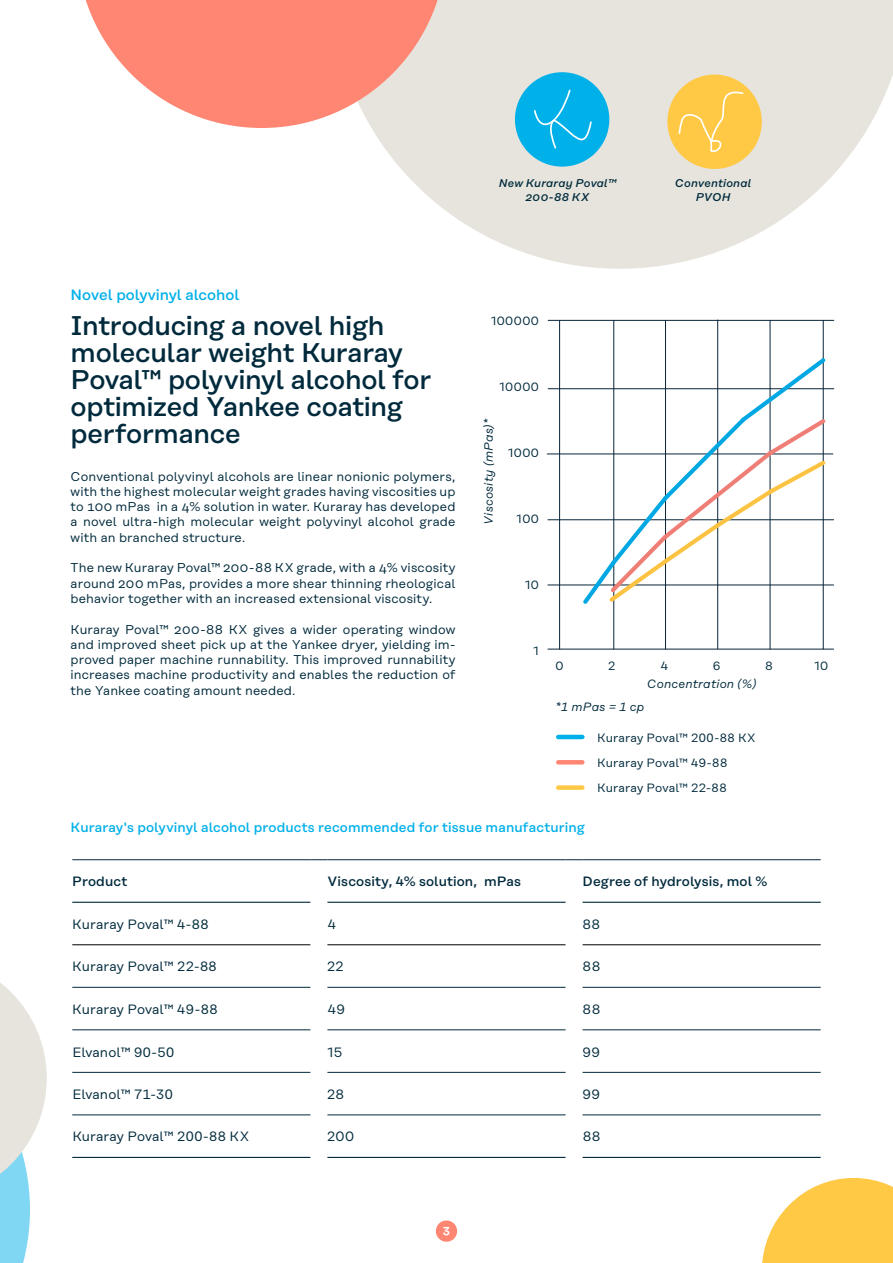
<style>
.page{position:relative;width:893px;height:1263px;background:#fff}
.page>*{position:absolute;margin:0;border:0;box-sizing:border-box;transform-origin:0 0}
.t1{font:500 27px/27px "Rational Text";letter-spacing:-.015em;color:#002a3c}
.t2{font:500 15px "Rational Text";color:#00b0e9}
.t3{font:13.5px "Rational Text";color:#002a3c}
.t4{font:500 13.5px "Rational Text";letter-spacing:.01em;color:#00b0e9}
.t5{font:500 13.5px "Rational Text";letter-spacing:.01em;color:#002a3c}
.t6{font:12.75px/15.3px "Rational Text";letter-spacing:.01em;color:#002a3c;text-align:justify}
.t7{font:12px/25.3px "Rational Text";letter-spacing:.01em;color:#002a3c}
.t8{font:italic 12px "Rational Text";letter-spacing:.02em;color:#002a3c}
.t9{font:600 12px "Rational Text";color:#fff}
.t10{font:italic 500 11.25px/13.5px "Rational Text";letter-spacing:.015em;color:#002a3c;text-align:center}
</style>
<div class="page">
<svg style="left:372px;top:0;width:521px;height:269px;fill:#e6e4dc"></svg>
<svg style="left:0;top:983px;width:47px;height:280px"></svg>
<svg style="left:85px;top:0;width:361px;height:128px;fill:#ff8672"></svg>
<svg style="left:762px;top:1178px;width:131px;height:85px"></svg>
<div style="left:515px;top:72px;width:94px;height:95px;background:#00b0e9;border-radius:50%"></div>
<svg style="left:523px;top:69px;width:94px;height:110px"></svg>
<div style="left:667px;top:75px;width:95px;height:94px;background:#ffc845;border-radius:50%"></div>
<svg style="left:667px;top:75px;width:83px;height:94px"></svg>
<hr style="left:72px;top:859px;width:238px;height:1px;background:#002a3c">
<svg style="left:310px;top:859px;width:17px;height:1px"></svg>
<hr style="left:327px;top:859px;width:239px;height:1px;background:#002a3c">
<svg style="left:566px;top:859px;width:17px;height:1px"></svg>
<hr style="left:583px;top:859px;width:238px;height:1px;background:#002a3c">
<hr style="left:72px;top:902px;width:238px;height:1px;background:#002a3c">
<hr style="left:327px;top:902px;width:239px;height:1px;background:#002a3c">
<hr style="left:583px;top:902px;width:238px;height:1px;background:#002a3c">
<hr style="left:72px;top:944px;width:238px;height:1px;background:#000">
<hr style="left:327px;top:944px;width:239px;height:1px;background:#000">
<hr style="left:72px;top:987px;width:238px;height:1px;background:#002a3c">
<hr style="left:72px;top:1029px;width:238px;height:1px;background:#002a3c">
<hr style="left:72px;top:1072px;width:238px;height:1px;background:#002a3c">
<hr style="left:327px;top:987px;width:239px;height:1px;background:#002a3c">
<hr style="left:327px;top:1029px;width:239px;height:1px;background:#002a3c">
<hr style="left:327px;top:1072px;width:239px;height:1px;background:#002a3c">
<hr style="left:583px;top:987px;width:238px;height:1px;background:#002a3c">
<hr style="left:583px;top:1029px;width:238px;height:1px;background:#002a3c">
<hr style="left:583px;top:1072px;width:238px;height:1px;background:#002a3c">
<hr style="left:583px;top:944px;width:238px;height:1px;background:#000">
<hr style="left:72px;top:1157px;width:238px;height:1px;background:#002a3c">
<hr style="left:327px;top:1157px;width:239px;height:1px;background:#002a3c">
<hr style="left:583px;top:1157px;width:238px;height:1px;background:#002a3c">
<hr style="left:72px;top:1114px;width:238px;height:1px;background:#002a3c">
<hr style="left:327px;top:1114px;width:239px;height:1px;background:#002a3c">
<hr style="left:583px;top:1114px;width:238px;height:1px;background:#002a3c">
<hr style="left:559px;top:320px;width:1px;height:329px;background:#072439">
<hr style="left:613px;top:320px;width:1px;height:329px;background:#072439">
<hr style="left:665px;top:320px;width:1px;height:329px;background:#072439">
<hr style="left:717px;top:320px;width:1px;height:329px;background:#072439">
<hr style="left:770px;top:320px;width:1px;height:329px;background:#072439">
<hr style="left:823px;top:320px;width:1px;height:329px;background:#072439">
<hr style="left:548px;top:649px;width:286px;height:1px;background:#072439">
<hr style="left:548px;top:585px;width:286px;height:1px;background:#072439">
<hr style="left:548px;top:519px;width:286px;height:1px;background:#072439">
<hr style="left:547px;top:454px;width:286px;height:1px;background:#072439">
<hr style="left:548px;top:388px;width:286px;height:1px;background:#072439">
<hr style="left:548px;top:320px;width:286px;height:1px;background:#072439">
<svg style="left:579px;top:354px;width:250px;height:254px"></svg>
<hr style="left:558px;top:735px;width:24px;height:4px;background:#00b0e9">
<hr style="left:558px;top:760px;width:24px;height:4px;background:#ff8672">
<div style="left:558px;top:785px;width:24px;height:5px;background:#ffc845"></div>
<div style="left:436px;top:1220px;width:21px;height:22px;background:#ff8672;border-radius:50%"></div>
<p class="t10" style="left:499px;top:176px;width:119px">New Kuraray Poval™<br>200-88 KX</p>
<p class="t10" style="left:675px;top:176px;width:78px">Conventional<br>PVOH</p>
<p class="t2" style="left:71px;top:286px;width:170px">Novel polyvinyl alcohol</p>
<h1 class="t1" style="left:71px;top:312px;width:362px">Introducing a novel high molecular weight Kuraray<br>Poval™ polyvinyl alcohol for optimized Yankee coating performance</h1>
<p class="t6" style="left:71px;top:468px;width:386px">Conventional polyvinyl alcohols are linear nonionic polymers, with the highest molecular weight grades having viscosities up to 100 mPas in a 4% solution in water. Kuraray has developed a novel ultra-high molecular weight polyvinyl alcohol grade with an branched structure.</p>
<p class="t6" style="left:71px;top:560px;width:386px">The new Kuraray Poval™ 200-88 KX grade, with a 4% viscosity around 200 mPas, provides a more shear thinning rheological behavior together with an increased extensional viscosity.</p>
<p class="t6" style="left:71px;top:621px;width:386px">Kuraray Poval™ 200-88 KX gives a wider operating window and improved sheet pick up at the Yankee dryer, yielding im&shy;proved paper machine runnability. This improved runnability increases machine productivity and enables the reduction of the Yankee coating amount needed.</p>
<p class="t7" style="left:491px;top:308px;width:49px">100000</p>
<p class="t7" style="left:500px;top:374px;width:41px">10000</p>
<p class="t8" style="left:482px;top:524px;width:107px;rotate:-90deg">Viscosity (mPas)*</p>
<p class="t7" style="left:508px;top:440px;width:32px">1000</p>
<p class="t7" style="left:517px;top:506px;width:24px">100</p>
<p class="t7" style="left:525px;top:572px;width:15px">10</p>
<p class="t7" style="left:533px;top:638px;width:7px">1</p>
<p class="t7" style="left:555px;top:653px;width:10px">0</p>
<p class="t7" style="left:608px;top:653px;width:8px">2</p>
<p class="t7" style="left:660px;top:653px;width:9px">4</p>
<p class="t7" style="left:713px;top:653px;width:9px">6</p>
<p class="t7" style="left:765px;top:653px;width:9px">8</p>
<p class="t7" style="left:815px;top:653px;width:15px">10</p>
<p class="t8" style="left:647px;top:677px;width:111px">Concentration (%)</p>
<p class="t8" style="left:555px;top:700px;width:90px">*1 mPas = 1 cp</p>
<p class="t7" style="left:597px;top:725px;width:160px">Kuraray Poval™ 200-88 KX<br>Kuraray Poval™ 49-88<br>Kuraray Poval™ 22-88</p>
<p class="t4" style="left:71px;top:819px;width:516px">Kuraray's polyvinyl alcohol products recommended for tissue manufacturing</p>
<p class="t5" style="left:72px;top:874px;width:57px">Product</p>
<p class="t5" style="left:327px;top:874px;width:195px">Viscosity, 4% solution, mPas</p>
<p class="t5" style="left:583px;top:874px;width:186px">Degree of hydrolysis, mol %</p>
<p class="t3" style="left:72px;top:917px;width:138px">Kuraray Poval™ 4-88</p>
<p class="t3" style="left:327px;top:917px;width:10px">4</p>
<p class="t3" style="left:583px;top:917px;width:19px">88</p>
<p class="t3" style="left:72px;top:959px;width:146px">Kuraray Poval™ 22-88</p>
<p class="t3" style="left:327px;top:959px;width:18px">22</p>
<p class="t3" style="left:583px;top:959px;width:19px">88</p>
<p class="t3" style="left:72px;top:1001px;width:147px">Kuraray Poval™ 49-88</p>
<p class="t3" style="left:327px;top:1001px;width:19px">49</p>
<p class="t3" style="left:583px;top:1001px;width:19px">88</p>
<p class="t3" style="left:72px;top:1044px;width:103px">Elvanol™ 90-50</p>
<p class="t3" style="left:327px;top:1044px;width:16px">15</p>
<p class="t3" style="left:583px;top:1044px;width:19px">99</p>
<p class="t3" style="left:72px;top:1086px;width:102px">Elvanol™ 71-30</p>
<p class="t3" style="left:327px;top:1086px;width:18px">28</p>
<p class="t3" style="left:583px;top:1086px;width:19px">99</p>
<p class="t3" style="left:72px;top:1129px;width:179px">Kuraray Poval™ 200-88 KX</p>
<p class="t3" style="left:327px;top:1129px;width:28px">200</p>
<p class="t3" style="left:583px;top:1129px;width:19px">88</p>
<p class="t9" style="left:443px;top:1223px;width:9px">3</p>
</div>
